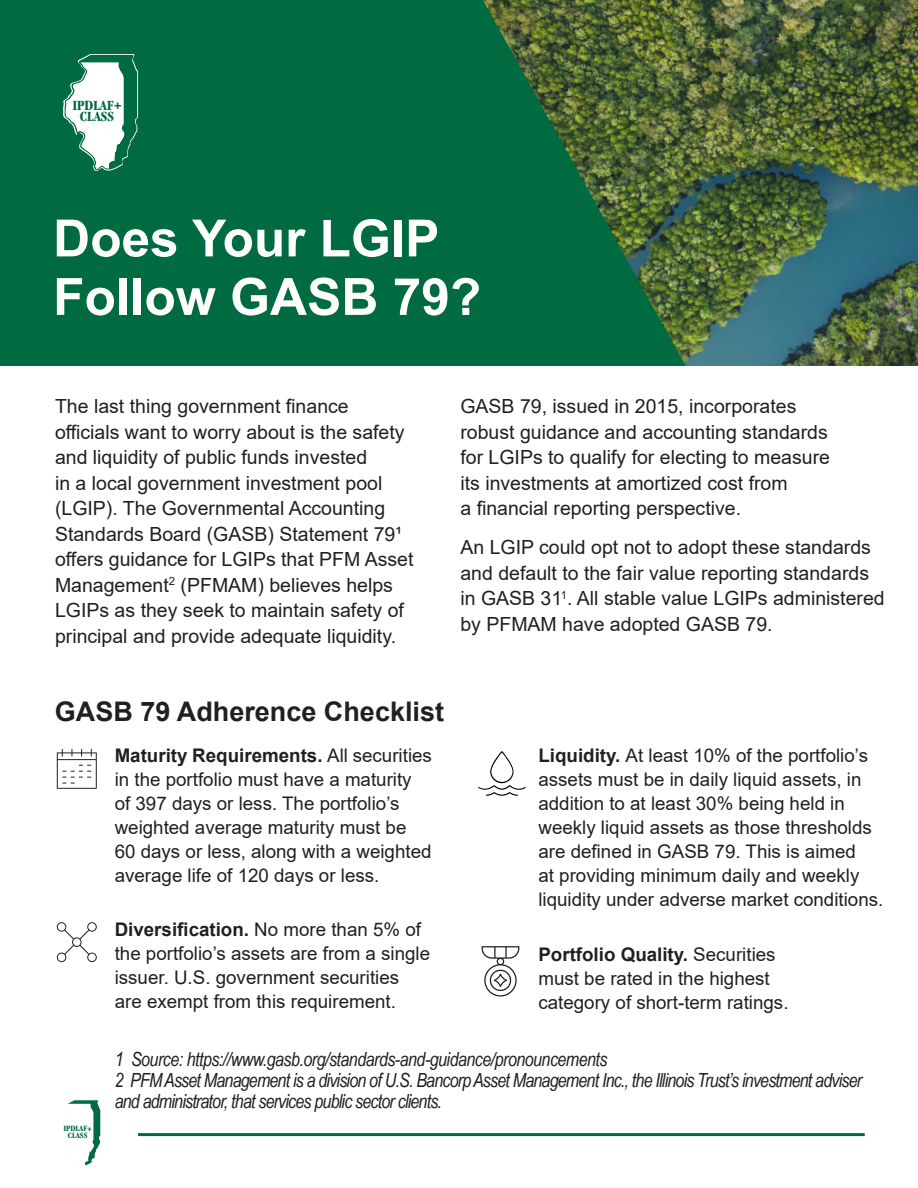
<style>
.page{position:relative;width:918px;height:1188px;background:#fff}
.page>*{position:absolute;margin:0;border:0;box-sizing:border-box;transform-origin:0 0}
.BOD_names{font:700 51.3px/58.5px "Arial";color:#fff}
.t1{font:700 27px "Arial";color:#231f20}
.Body_Copy{font:19.5px/25.5px "Arial";color:#231f20}
.t2{font:italic 19.5px/21px "Arial Narrow";letter-spacing:-.04em;color:#231f20}
.t3{font:18.75px/24px "Arial";color:#231f20}
.t4{font:700 condensed 14.55px/11.9px "Garamond";color:#006a40;text-align:center}
.t5{font:700 condensed 8.4px/6.8px "Garamond";color:#006a40;text-align:center}
.s1{font-weight:700}
</style>
<div class="page">
<svg style="left:478px;top:751px;width:48px;height:45px"></svg>
<svg style="left:57px;top:749px;width:40px;height:40px"></svg>
<svg style="left:482px;top:946px;width:37px;height:51px"></svg>
<svg style="left:57px;top:922px;width:40px;height:40px"></svg>
<img style="left:686px;top:0;width:232px;height:366px">
<svg style="left:0;top:0;width:686px;height:366px;background:#0c6a3e"></svg>
<svg style="left:63px;top:1100px;width:38px;height:66px"></svg>
<hr style="left:138px;top:1133px;width:727px;height:3px;background:#006b40">
<svg style="left:63px;top:54px;width:75px;height:117px"></svg>
<p class="t4" style="left:72px;top:99px;width:51px">IPDLAF+<br>CLASS</p>
<p class="BOD_names" style="left:53px;top:210px;width:430px">Does Your LGIP<br>Follow GASB 79?</p>
<p class="Body_Copy" style="left:55px;top:393px;width:360px">The last thing government finance officials want to worry about is the safety and liquidity of public funds invested<br>in a local government investment pool (LGIP). The Governmental Accounting Standards Board (GASB) Statement 79¹ offers guidance for LGIPs that PFM Asset Management<sup>2</sup> (PFMAM) believes helps LGIPs as they seek to maintain safety of principal and provide adequate liquidity.</p>
<p class="Body_Copy" style="left:460px;top:393px;width:371px">GASB 79, issued in 2015, incorporates robust guidance and accounting standards for LGIPs to qualify for electing to measure its investments at amortized cost from<br>a financial reporting perspective.</p>
<p class="Body_Copy" style="left:460px;top:534px;width:426px">An LGIP could opt not to adopt these standards and default to the fair value reporting standards in GASB 31<sup>1</sup>. All stable value LGIPs administered by PFMAM have adopted GASB 79.</p>
<h2 class="t1" style="left:55px;top:693px;width:391px">GASB 79 Adherence Checklist</h2>
<p class="t3" style="left:115px;top:744px;width:319px"><span class="s1">Maturity Requirements.</span> All securities in the portfolio must have a maturity of 397 days or less. The portfolio’s weighted average maturity must be 60 days or less, along with a weighted average life of 120 days or less.</p>
<p class="t3" style="left:538px;top:744px;width:346px"><span class="s1">Liquidity.</span> At least 10% of the portfolio’s assets must be in daily liquid assets, in addition to at least 30% being held in weekly liquid assets as those thresholds are defined in GASB 79. This is aimed<br>at providing minimum daily and weekly liquidity under adverse market conditions.</p>
<p class="t3" style="left:115px;top:917px;width:317px"><span class="s1">Diversification.</span> No more than 5% of the portfolio’s assets are from a single issuer. U.S. government securities are exempt from this requirement.</p>
<p class="t3" style="left:538px;top:943px;width:252px"><span class="s1">Portfolio Quality.</span> Securities must be rated in the highest category of short-term ratings.</p>
<p class="t5" style="left:64px;top:1125px;width:30px">IPDLAF+<br>CLASS</p>
<p class="t2" style="left:115px;top:1048px;width:749px">1 Source: https://www.gasb.org/standards-and-guidance/pronouncements<br>2 PFM Asset Management is a division of U.S. Bancorp Asset Management Inc., the Illinois Trust’s investment adviser and administrator, that services public sector clients.</p>
</div>
